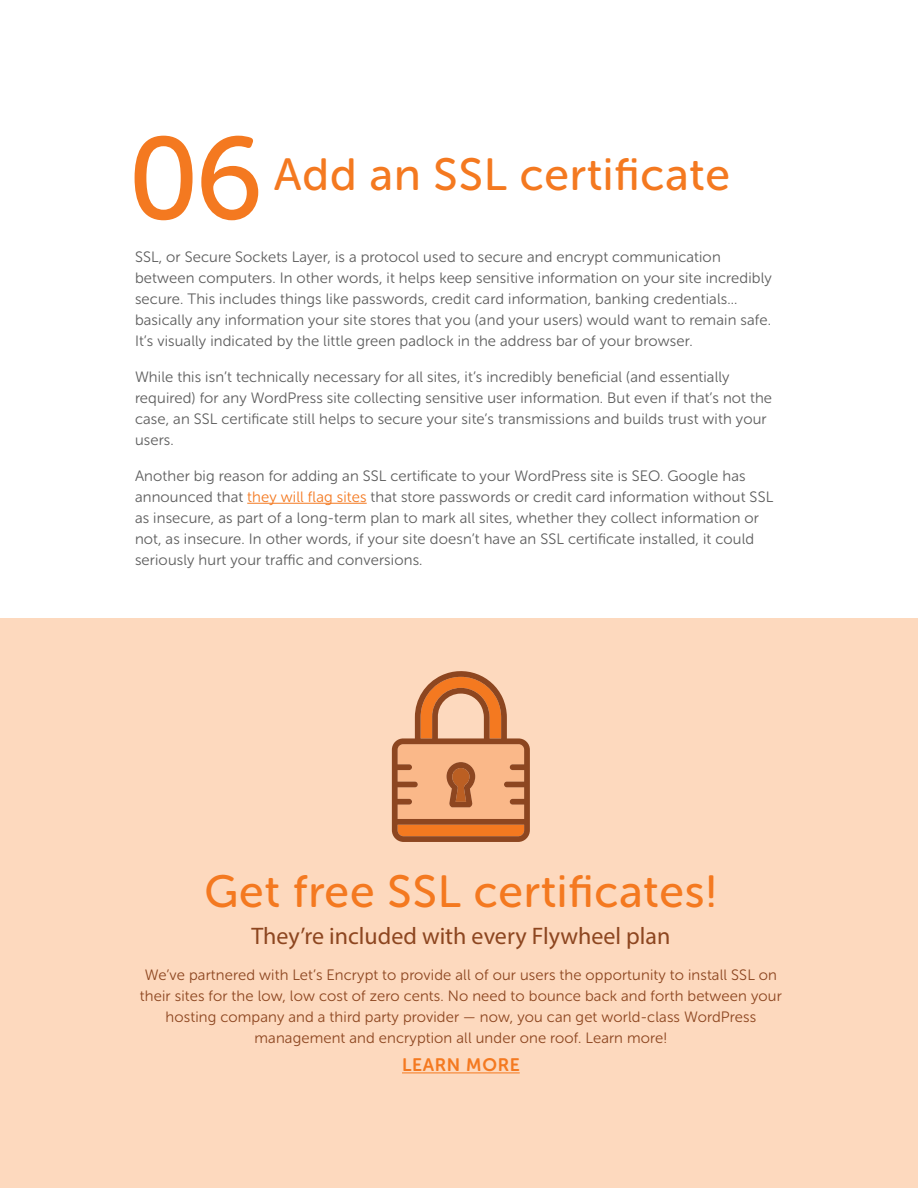
<style>
.page{position:relative;width:918px;height:1188px;background:#fff}
.page>*{position:absolute;margin:0;border:0;box-sizing:border-box;transform-origin:0 0}
.t1{font:115.95px "Museo Sans Rounded 500";color:#f47920}
.t2{font:45px "Museo Sans Rounded 500";letter-spacing:.02em;color:#f47920}
.t3{font:24px "Myriad Pro";color:#8d4620}
.t4{font:18px "Museo Sans Rounded 700";letter-spacing:.04em;color:#f47920}
.t5{font:15px/21px "Museo Sans Rounded 300";letter-spacing:.01em;color:#5d5d5d}
.t6{font:15px/21px "Museo Sans Rounded 300";letter-spacing:.01em;color:#8d4620;text-align:center}
.s1{color:#f47920}
</style>
<div class="page">
<hr style="left:247px;top:503px;width:120px;height:1px;background:#f47920">
<div style="left:0;top:618px;width:918px;height:570px;background:#fdd9be"></div>
<hr style="left:402px;top:1072px;width:118px;height:1px;background:#f47920">
<svg style="left:392px;top:671px;width:138px;height:171px"></svg>
<h1 class="t1" style="left:128px;top:115px;width:138px">06</h1>
<h2 class="t2" style="left:274px;top:150px;width:458px">Add an SSL certificate</h2>
<p class="t5" style="left:135px;top:246px;width:638px">SSL, or Secure Sockets Layer, is a protocol used to secure and encrypt communication between computers. In other words, it helps keep sensitive information on your site incredibly secure. This includes things like passwords, credit card information, banking credentials... basically any information your site stores that you (and your users) would want to remain safe.<br>It’s visually indicated by the little green padlock in the address bar of your browser.</p>
<p class="t5" style="left:135px;top:366px;width:639px">While this isn’t technically necessary for all sites, it’s incredibly beneficial (and essentially required) for any WordPress site collecting sensitive user information. But even if that’s not the case, an SSL certificate still helps to secure your site’s transmissions and builds trust with your users.</p>
<p class="t5" style="left:135px;top:465px;width:640px">Another big reason for adding an SSL certificate to your WordPress site is SEO. Google has announced that <span class="s1">they will flag sites</span> that store passwords or credit card information without SSL as insecure, as part of a long-term plan to mark all sites, whether they collect information or not, as insecure. In other words, if your site doesn’t have an SSL certificate installed, it could seriously hurt your traffic and conversions.</p>
<h2 class="t2" style="left:205px;top:867px;width:514px">Get free SSL certificates!</h2>
<h3 class="t3" style="left:251px;top:921px;width:420px">They’re included with every Flywheel plan</h3>
<p class="t6" style="left:140px;top:964px;width:643px">We’ve partnered with Let’s Encrypt to provide all of our users the opportunity to install SSL on their sites for the low, low cost of zero cents. No need to bounce back and forth between your hosting company and a third party provider — now, you can get world-class WordPress management and encryption all under one roof. Learn more!</p>
<p class="t4" style="left:402px;top:1055px;width:119px">LEARN MORE</p>
</div>
